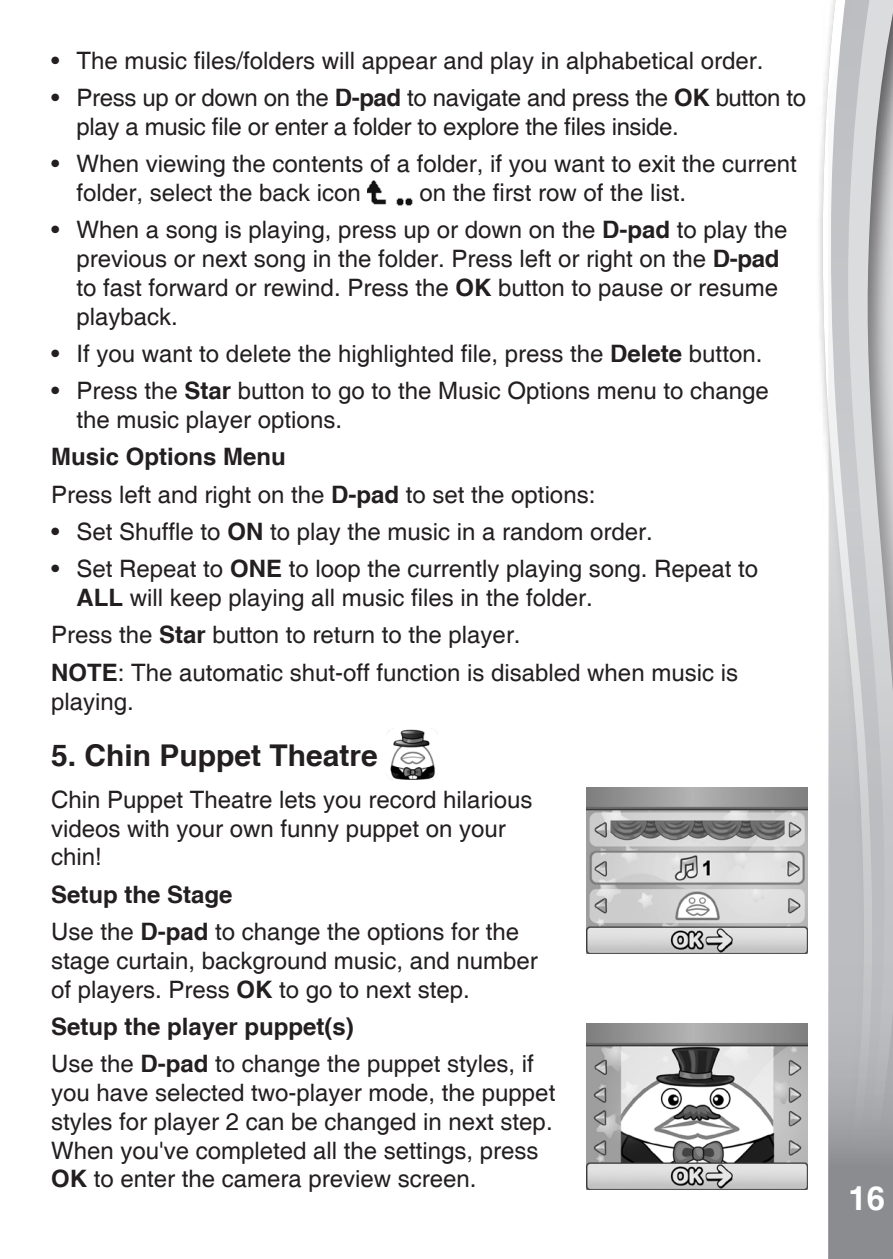
<style>
.page{position:relative;width:893px;height:1259px;background:#fff}
.page>*{position:absolute;margin:0;border:0;box-sizing:border-box;transform-origin:0 0}
.t1{font:700 38.7px "Helvetica";color:#fff}
.t2{font:700 33px "Helvetica cyr";color:#fff}
.t3{font:700 30px "Helvetica cyr";color:#231f20}
.t4{font:24px/28.8px "Helvetica";color:#231f20}
.t5{font:700 24px "Helvetica cyr";color:#231f20}
.s1{font-family:"Helvetica cyr";font-weight:700}
</style>
<div class="page">
<div style="left:816px;top:0;width:77px;height:1259px;background:#231f20;opacity:.75"></div>
<svg style="left:822px;top:0;width:6px;height:1198px"></svg>
<svg style="left:828px;top:0;width:65px;height:1259px;background:#c0c1c3"></svg>
<div style="left:761px;top:1198px;width:67px;height:61px;background:#fff"></div>
<img style="left:367px;top:180px;width:46px;height:26px">
<img style="left:386px;top:728px;width:51px;height:51px">
<img style="left:586px;top:787px;width:221px;height:166px">
<img style="left:586px;top:1023px;width:221px;height:166px">
<p class="t4" style="left:51px;top:47px;width:714px">• The music files/folders will appear and play in alphabetical order.</p>
<p class="t4" style="left:77px;top:84px;width:731px;text-indent:-26px">• Press up or down on the <span class="s1">D-pad</span> to navigate and press the <span class="s1">OK</span> button to play a music file or enter a folder to explore the files inside.</p>
<p class="t4" style="left:77px;top:150px;width:722px;text-indent:-26px">• When viewing the contents of a folder, if you want to exit the current folder, select the back icon</p>
<p class="t4" style="left:419px;top:179px;width:268px">on the first row of the list.</p>
<p class="t4" style="left:77px;top:216px;width:713px;text-indent:-26px">• When a song is playing, press up or down on the <span class="s1">D-pad</span> to play the previous or next song in the folder. Press left or right on the <span class="s1">D-pad </span>to fast forward or rewind. Press the <span class="s1">OK</span> button to pause or resume playback.</p>
<p class="t4" style="left:51px;top:340px;width:713px">• If you want to delete the highlighted file, press the <span class="s1">Delete</span> button.</p>
<p class="t4" style="left:77px;top:377px;width:694px;text-indent:-26px">• Press the <span class="s1">Star</span> button to go to the Music Options menu to change the music player options.</p>
<p class="t5" style="left:51px;top:443px;width:236px">Music Options Menu</p>
<p class="t4" style="left:51px;top:481px;width:546px">Press left and right on the <span class="s1">D-pad</span> to set the options:</p>
<p class="t4" style="left:51px;top:518px;width:603px">• Set Shuffle to <span class="s1">ON</span> to play the music in a random order.</p>
<p class="t4" style="left:77px;top:555px;width:683px;text-indent:-26px">• Set Repeat to <span class="s1">ONE</span> to loop the currently playing song. Repeat to<br><span class="s1">ALL</span> will keep playing all music files in the folder.</p>
<p class="t4" style="left:51px;top:617px;width:688px;line-height:37.2px">Press the <span class="s1">Star</span> button to return to the player.<br><span class="s1">NOTE</span>: The automatic shut-off function is disabled when music is</p>
<p class="t4" style="left:51px;top:687px;width:84px">playing.</p>
<p class="t3" style="left:51px;top:738px;width:328px">5. Chin Puppet Theatre</p>
<p class="t4" style="left:51px;top:786px;width:483px">Chin Puppet Theatre lets you record hilarious videos with your own funny puppet on your chin!</p>
<p class="t5" style="left:51px;top:880px;width:183px">Setup the Stage</p>
<p class="t4" style="left:51px;top:918px;width:488px">Use the <span class="s1">D-pad</span> to change the options for the stage curtain, background music, and number of players. Press <span class="s1">OK</span> to go to next step.</p>
<p class="t5" style="left:51px;top:1013px;width:304px">Setup the player puppet(s)</p>
<p class="t4" style="left:51px;top:1050px;width:506px">Use the <span class="s1">D-pad</span> to change the puppet styles, if you have selected two-player mode, the puppet styles for player 2 can be changed in next step.<br>When you've completed all the settings, press <span class="s1">OK</span> to enter the camera preview screen.</p>
<h2 class="t2" style="left:848px;top:1179px;width:38px">16</h2>
<h1 class="t1" style="left:845px;top:1188px;width:47px">16<sup>16</sup></h1>
</div>
